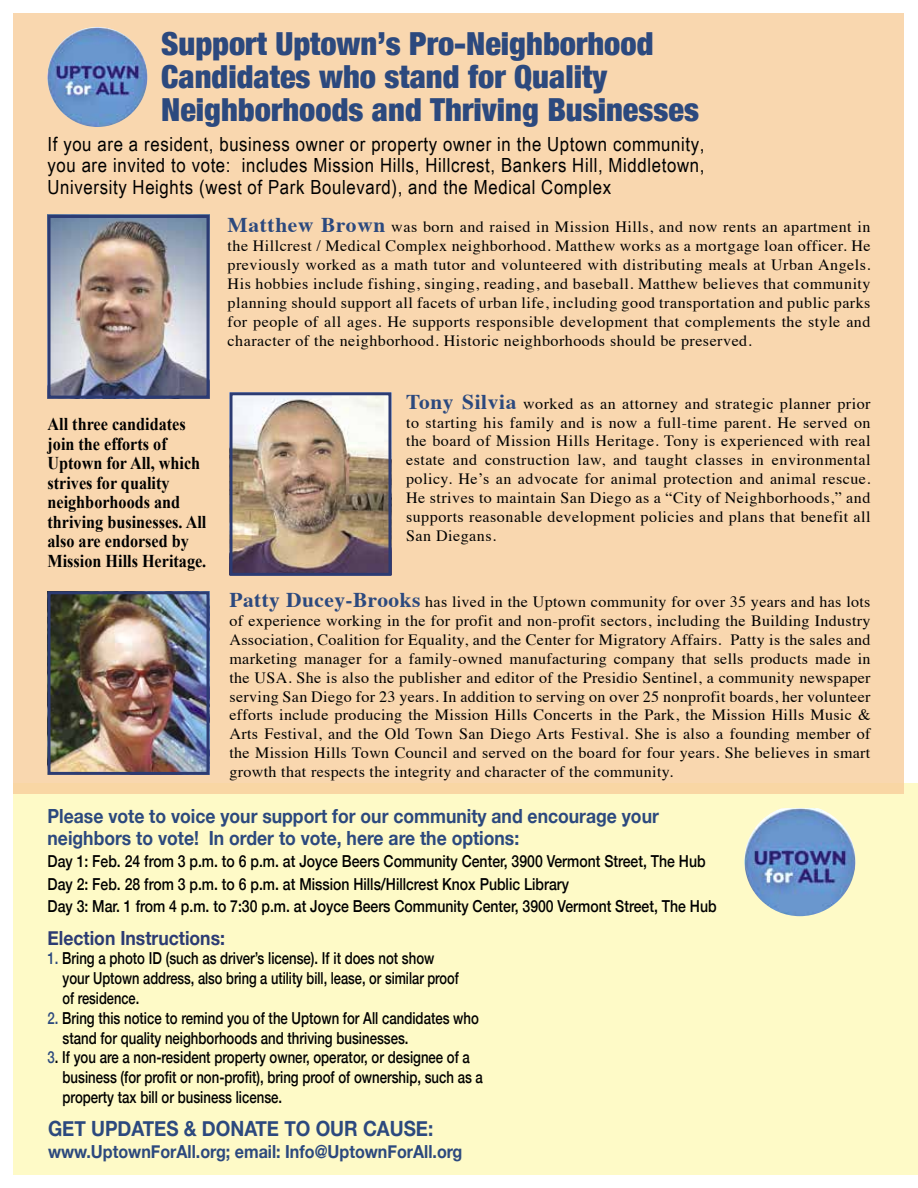
<style>
.page{position:relative;width:918px;height:1188px;background:#fff}
.page>*{position:absolute;margin:0;border:0;box-sizing:border-box;transform-origin:0 0}
.t1{font:900 condensed 31.8px/33.2px "Helvetica Neue";color:#2c497e}
.t2{font:700 21px "Helvetica Neue";color:#2c497e;scale:.89 1}
.t3{font:19.5px/21.8px "Arial Narrow";letter-spacing:.03em;color:#000;text-align:justify;scale:1.05 1}
.t4{font:700 19.5px/21.8px "Helvetica Neue";color:#2c497e;scale:.9 1}
.t5{font:700 19.5px "Helvetica Neue";color:#2c3b73;scale:.9 1}
.t6{font:700 18px/19.5px "Times New Roman";color:#000;scale:.9 1}
.t7{font:700 18px "Helvetica Neue";color:#2c497e;scale:.89 1}
.t8{font:500 16.5px/19.8px "Helvetica Neue";color:#000;scale:.8 1}
.t9{font:500 16.5px/22.5px "Helvetica Neue";color:#000;scale:.85 1}
.t10{font:15.75px/18.9px "Times";letter-spacing:.03em;color:#000;text-align:justify}
.s1{font-weight:700;font-size:21px;color:#2c497e}
.s2{color:#2c497e}
</style>
<div class="page">
<div style="left:14px;top:783px;width:904px;height:391px;background:#fefac7"></div>
<div style="left:14px;top:14px;width:890px;height:780px;background:#f9d7af"></div>
<img style="left:52px;top:219px;width:154px;height:176px">
<div style="left:48px;top:215px;width:162px;height:184px;border:3px solid #2c3b73"></div>
<img style="left:52px;top:595px;width:154px;height:176px">
<div style="left:48px;top:591px;width:162px;height:184px;border:3px solid #2c3b73"></div>
<img style="left:234px;top:396px;width:154px;height:176px">
<div style="left:230px;top:392px;width:162px;height:184px;border:3px solid #2c3b73"></div>
<img style="left:744px;top:808px;width:111px;height:108px">
<img style="left:47px;top:27px;width:100px;height:100px;border-radius:50px">
<h1 class="t1" style="left:161px;top:26px;width:540px">Support Uptown’s Pro-Neighborhood<br>Candidates who stand for Quality<br>Neighborhoods and Thriving Businesses</h1>
<p class="t3" style="left:48px;top:132px;width:627px">If you are a resident, business owner or property owner in the Uptown community, you are invited to vote: includes Mission Hills, Hillcrest, Bankers Hill, Middletown, University Heights (west of Park Boulevard), and the Medical Complex</p>
<p class="t6" style="left:48px;top:414px;width:178px">All three candidates join the efforts of<br>Uptown for All, which strives for quality neighborhoods and thriving businesses. All also are endorsed by<br>Mission Hills Heritage.</p>
<p class="t10" style="left:228px;top:216px;width:644px"><span class="s1">Matthew Brown</span> was born and raised in Mission Hills, and now rents an apartment in the Hillcrest / Medical Complex neighborhood. Matthew works as a mortgage loan officer. He previously worked as a math tutor and volunteered with distributing meals at Urban Angels.<br>His hobbies include fishing, singing, reading, and baseball. Matthew believes that community planning should support all facets of urban life, including good transportation and public parks for people of all ages. He supports responsible development that complements the style and character of the neighborhood. Historic neighborhoods should be preserved.</p>
<p class="t10" style="left:406px;top:393px;width:466px"><span class="s1">Tony Silvia</span> worked as an attorney and strategic planner prior to starting his family and is now a full-time parent. He served on the board of Mission Hills Heritage. Tony is experienced with real estate and construction law, and taught classes in environmental policy. He’s an advocate for animal protection and animal rescue.<br>He strives to maintain San Diego as a “City of Neighborhoods,” and supports reasonable development policies and plans that benefit all San Diegans.</p>
<p class="t10" style="left:230px;top:591px;width:643px"><span class="s1">Patty Ducey-Brooks</span> has lived in the Uptown community for over 35 years and has lots of experience working in the for profit and non-profit sectors, including the Building Industry Association, Coalition for Equality, and the Center for Migratory Affairs. Patty is the sales and marketing manager for a family-owned manufacturing company that sells products made in the USA. She is also the publisher and editor of the Presidio Sentinel, a community newspaper serving San Diego for 23 years. In addition to serving on over 25 nonprofit boards, her volunteer efforts include producing the Mission Hills Concerts in the Park, the Mission Hills Music &amp; Arts Festival, and the Old Town San Diego Arts Festival. She is also a founding member of the Mission Hills Town Council and served on the board for four years. She believes in smart growth that respects the integrity and character of the community.</p>
<p class="t4" style="left:48px;top:806px;width:681px">Please vote to voice your support for our community and encourage your neighbors to vote! In order to vote, here are the options:</p>
<p class="t9" style="left:48px;top:849px;width:789px">Day 1: Feb. 24 from 3 p.m. to 6 p.m. at Joyce Beers Community Center, 3900 Vermont Street, The Hub<br>Day 2: Feb. 28 from 3 p.m. to 6 p.m. at Mission Hills/Hillcrest Knox Public Library<br>Day 3: Mar. 1 from 4 p.m. to 7:30 p.m. at Joyce Beers Community Center, 3900 Vermont Street, The Hub</p>
<p class="t5" style="left:48px;top:922px;width:199px">Election Instructions:</p>
<p class="t8" style="left:63px;top:947px;width:497px;text-indent:-15px"><span class="s2">1.</span> Bring a photo ID (such as driver’s license). If it does not show your Uptown address, also bring a utility bill, lease, or similar proof of residence.</p>
<p class="t8" style="left:63px;top:1007px;width:522px;text-indent:-15px"><span class="s2">2.</span> Bring this notice to remind you of the Uptown for All candidates who stand for quality neighborhoods and thriving businesses.</p>
<p class="t8" style="left:63px;top:1046px;width:527px;text-indent:-15px"><span class="s2">3</span>. If you are a non-resident property owner, operator, or designee of a business (for profit or non-profit), bring proof of ownership, such as a property tax bill or business license.</p>
<h2 class="t2" style="left:48px;top:1112px;width:434px">GET UPDATES &amp; DONATE TO OUR CAUSE:</h2>
<p class="t7" style="left:48px;top:1137px;width:467px">www.UptownForAll.org; email: Info@UptownForAll.org</p>
</div>
